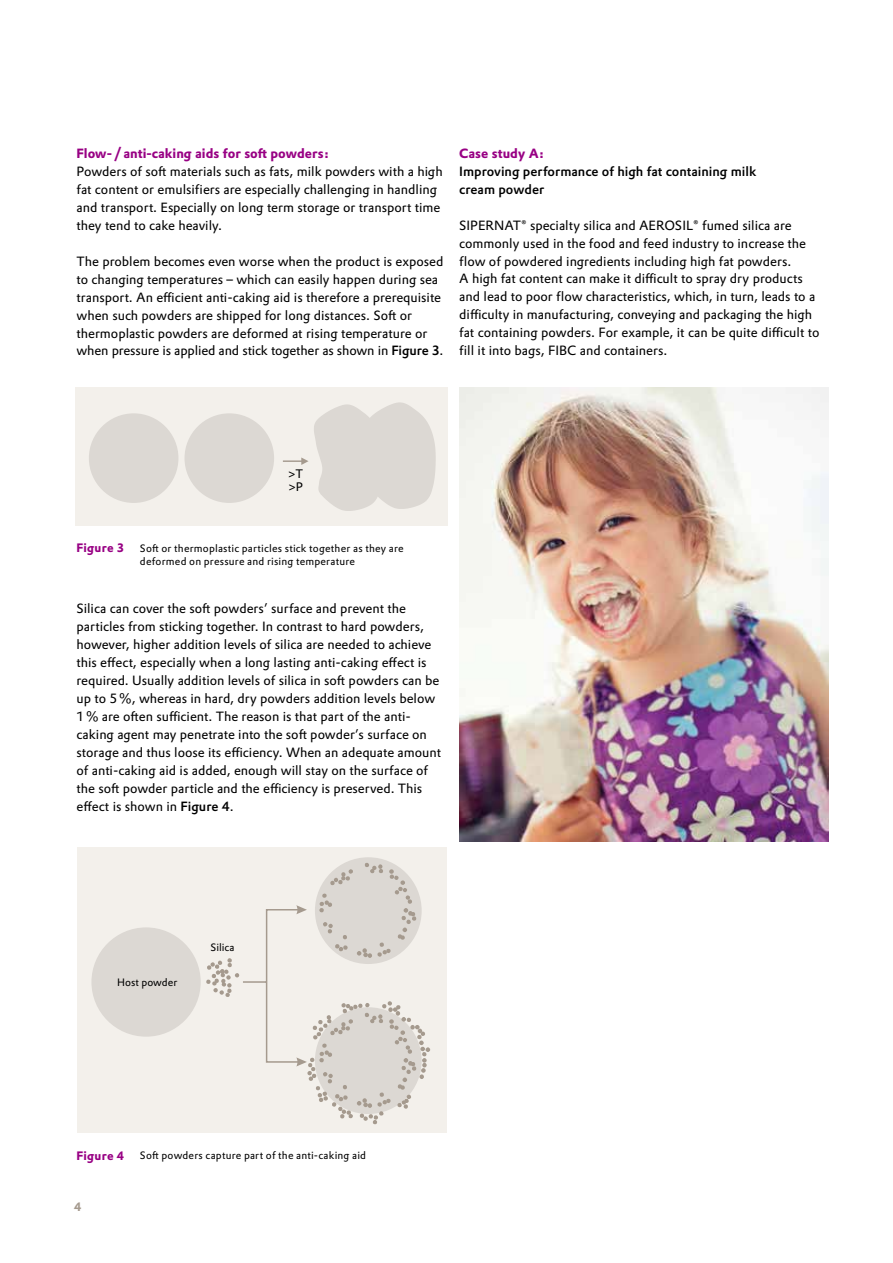
<style>
.page{position:relative;width:893px;height:1263px;background:#fff}
.page>*{position:absolute;margin:0;border:0;box-sizing:border-box;transform-origin:0 0}
.t1{font:13.2px/18px "Evonik Prokyon";color:#000}
.t2{font:500 13.2px/18px "Evonik Prokyon";color:#000}
.t3{font:700 13.2px "Evonik Prokyon";color:#980084}
.t4{font:12.15px/12.8px "DTL Prokyon TOT";color:#000}
.t5{font:700 12px "Evonik Prokyon";letter-spacing:.02em;color:#980084}
.t6{font:700 12px "Evonik Prokyon";color:#a59a8e}
.t7{font:10.5px/13.5px "Evonik Prokyon";letter-spacing:.02em;color:#000}
.t8{font:10.5px "Evonik Prokyon";color:#000}
.s1{font-weight:500}
</style>
<div class="page">
<div style="left:77px;top:847px;width:369px;height:286px;background:#f3f0eb"></div>
<div style="left:91px;top:927px;width:110px;height:110px;background:#dcd8d3;border-radius:50%"></div>
<svg style="left:206px;top:863px;width:224px;height:261px"></svg>
<div style="left:76px;top:387px;width:372px;height:138px;background:#f3f0eb"></div>
<div style="left:89px;top:413px;width:89px;height:90px;background:#dcd8d3;border-radius:50%"></div>
<div style="left:185px;top:413px;width:89px;height:90px;background:#dcd8d3;border-radius:50%"></div>
<svg style="left:314px;top:402px;width:122px;height:109px"></svg>
<hr style="left:283px;top:460px;width:21px;height:2px;background:#a59a8e">
<svg style="left:301px;top:457px;width:7px;height:8px"></svg>
<img style="left:459px;top:387px;width:370px;height:455px">
<p class="t3" style="left:77px;top:142px;width:254px">Flow-/anti-caking aids for soft powders:</p>
<p class="t1" style="left:77px;top:161px;width:368px">Powders of soft materials such as fats, milk powders with a high fat content or emulsifiers are especially challenging in handling and transport. Especially on long term storage or transport time they tend to cake heavily.</p>
<p class="t1" style="left:77px;top:251px;width:368px">The problem becomes even worse when the product is exposed to changing temperatures – which can easily happen during sea transport. An efficient anti-caking aid is therefore a prerequisite when such powders are shipped for long distances. Soft or thermoplastic powders are deformed at rising temperature or when pressure is applied and stick together as shown in <span class="s1">Figure 3</span>.</p>
<p class="t3" style="left:459px;top:142px;width:86px">Case study A:</p>
<p class="t2" style="left:459px;top:161px;width:299px">Improving performance of high fat containing milk cream powder</p>
<p class="t1" style="left:459px;top:215px;width:362px">SIPERNAT® specialty silica and AEROSIL® fumed silica are commonly used in the food and feed industry to increase the flow of powdered ingredients including high fat powders.<br>A high fat content can make it difficult to spray dry products and lead to poor flow characteristics, which, in turn, leads to a difficulty in manufacturing, conveying and packaging the high fat containing powders. For example, it can be quite difficult to fill it into bags, FIBC and containers.</p>
<p class="t4" style="left:288px;top:467px;width:16px">&gt;T &gt;P</p>
<p class="t5" style="left:77px;top:538px;width:49px">Figure 3</p>
<p class="t7" style="left:140px;top:541px;width:265px">Soft or thermoplastic particles stick together as they are deformed on pressure and rising temperature</p>
<p class="t1" style="left:77px;top:598px;width:366px">Silica can cover the soft powders’ surface and prevent the particles from sticking together. In contrast to hard powders, however, higher addition levels of silica are needed to achieve this effect, especially when a long lasting anti-caking effect is required. Usually addition levels of silica in soft powders can be up to 5%, whereas in hard, dry powders addition levels below 1% are often sufficient. The reason is that part of the anti&shy;caking agent may penetrate into the soft powder’s surface on storage and thus loose its efficiency. When an adequate amount of anti-caking aid is added, enough will stay on the surface of the soft powder particle and the efficiency is preserved. This effect is shown in <span class="s1">Figure 4</span>.</p>
<p class="t8" style="left:117px;top:975px;width:62px">Host powder</p>
<p class="t7" style="left:211px;top:942px;width:25px">Silica</p>
<p class="t5" style="left:77px;top:1146px;width:49px">Figure 4</p>
<p class="t7" style="left:140px;top:1148px;width:228px">Soft powders capture part of the anti-caking aid</p>
<p class="t6" style="left:74px;top:1197px;width:9px">4</p>
</div>
